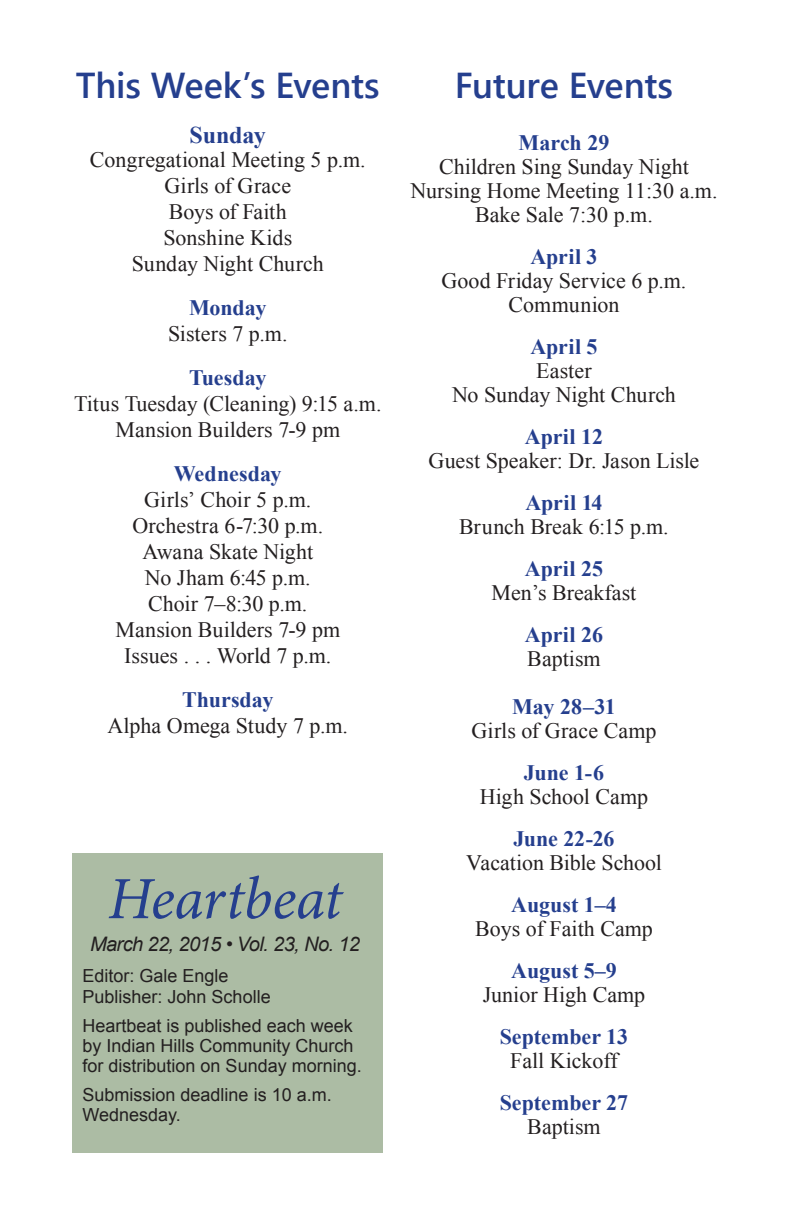
<style>
.page{position:relative;width:792px;height:1224px;background:#fff}
.page>*{position:absolute;margin:0;border:0;box-sizing:border-box;transform-origin:0 0}
.t1{font:italic 60px "Minion Pro";letter-spacing:-.01em;color:#253f8e}
.t2{font:36px "Webly Sleek UI Semibold";letter-spacing:-.005em;color:#253f8e}
.t3{font:700 24px "Times New Roman";letter-spacing:-.01em;color:#253f8e}
.t4{font:22px "Times New Roman";color:#231f20}
.t5{font:700 22px "Times New Roman";color:#253f8e}
.t6{font:italic 20px "Arial";letter-spacing:-.03em;color:#231f20}
.t7{font:18px/20px "Arial";color:#231f20}
</style>
<div class="page">
<div style="left:72px;top:854px;width:312px;height:299px;background:#acbca4"></div>
<p class="t2" style="left:76px;top:58px;width:305px">This Week’s Events</p>
<p class="t3" style="left:190px;top:119px;width:78px">Sunday</p>
<p class="t4" style="left:90px;top:145px;width:277px">Congregational Meeting 5 p.m.</p>
<p class="t4" style="left:164px;top:171px;width:128px">Girls of Grace</p>
<p class="t4" style="left:169px;top:197px;width:119px">Boys of Faith</p>
<p class="t4" style="left:163px;top:223px;width:130px">Sonshine Kids</p>
<p class="t4" style="left:132px;top:249px;width:193px">Sunday Night Church</p>
<p class="t5" style="left:189px;top:293px;width:79px">Monday</p>
<p class="t4" style="left:168px;top:319px;width:121px">Sisters 7 p.m.</p>
<p class="t5" style="left:189px;top:363px;width:79px">Tuesday</p>
<p class="t4" style="left:74px;top:389px;width:309px">Titus Tuesday (Cleaning) 9:15 a.m.</p>
<p class="t4" style="left:115px;top:415px;width:226px">Mansion Builders 7-9 pm</p>
<p class="t5" style="left:174px;top:459px;width:109px">Wednesday</p>
<p class="t4" style="left:144px;top:485px;width:169px">Girls’ Choir 5 p.m.</p>
<p class="t4" style="left:132px;top:511px;width:192px">Orchestra 6-7:30 p.m.</p>
<p class="t4" style="left:142px;top:537px;width:172px">Awana Skate Night</p>
<p class="t4" style="left:145px;top:563px;width:168px">No Jham 6:45 p.m.</p>
<p class="t4" style="left:148px;top:589px;width:161px">Choir 7–8:30 p.m.</p>
<p class="t4" style="left:115px;top:615px;width:226px">Mansion Builders 7-9 pm</p>
<p class="t4" style="left:124px;top:641px;width:209px">Issues . . . World 7 p.m.</p>
<p class="t5" style="left:182px;top:685px;width:93px">Thursday</p>
<p class="t4" style="left:107px;top:711px;width:242px">Alpha Omega Study 7 p.m.</p>
<p class="t1" style="left:108px;top:858px;width:236px">Heartbeat</p>
<p class="t6" style="left:90px;top:933px;width:272px">March 22, 2015 • Vol. 23, No. 12</p>
<p class="t7" style="left:83px;top:966px;width:148px">Editor: Gale Engle</p>
<p class="t7" style="left:83px;top:987px;width:190px">Publisher: John Scholle</p>
<p class="t7" style="left:83px;top:1016px;width:281px">Heartbeat is published each week by Indian Hills Community Church for distribution on Sunday morning.</p>
<p class="t7" style="left:83px;top:1085px;width:251px">Submission deadline is 10 a.m.<br>Wednesday.</p>
<p class="t2" style="left:455px;top:58px;width:220px">Future Events</p>
<p class="t5" style="left:519px;top:128px;width:92px">March 29</p>
<p class="t4" style="left:439px;top:152px;width:251px">Children Sing Sunday Night</p>
<p class="t4" style="left:410px;top:176px;width:309px">Nursing Home Meeting 11:30 a.m.</p>
<p class="t4" style="left:475px;top:200px;width:179px">Bake Sale 7:30 p.m.</p>
<p class="t5" style="left:530px;top:242px;width:69px">April 3</p>
<p class="t4" style="left:442px;top:266px;width:246px">Good Friday Service 6 p.m.</p>
<p class="t4" style="left:509px;top:290px;width:112px">Communion</p>
<p class="t5" style="left:530px;top:332px;width:69px">April 5</p>
<p class="t4" style="left:536px;top:356px;width:57px">Easter</p>
<p class="t4" style="left:452px;top:380px;width:225px">No Sunday Night Church</p>
<p class="t5" style="left:525px;top:422px;width:80px">April 12</p>
<p class="t4" style="left:429px;top:446px;width:272px">Guest Speaker: Dr. Jason Lisle</p>
<p class="t5" style="left:525px;top:488px;width:79px">April 14</p>
<p class="t4" style="left:459px;top:512px;width:211px">Brunch Break 6:15 p.m.</p>
<p class="t5" style="left:525px;top:554px;width:80px">April 25</p>
<p class="t4" style="left:492px;top:578px;width:146px">Men’s Breakfast</p>
<p class="t5" style="left:525px;top:620px;width:80px">April 26</p>
<p class="t4" style="left:527px;top:644px;width:75px">Baptism</p>
<p class="t5" style="left:512px;top:692px;width:105px">May 28–31</p>
<p class="t4" style="left:471px;top:716px;width:187px">Girls of Grace Camp</p>
<p class="t5" style="left:524px;top:758px;width:82px">June 1-6</p>
<p class="t4" style="left:480px;top:782px;width:170px">High School Camp</p>
<p class="t5" style="left:513px;top:824px;width:103px">June 22-26</p>
<p class="t4" style="left:466px;top:848px;width:197px">Vacation Bible School</p>
<p class="t5" style="left:511px;top:890px;width:107px">August 1–4</p>
<p class="t4" style="left:475px;top:914px;width:179px">Boys of Faith Camp</p>
<p class="t5" style="left:511px;top:956px;width:107px">August 5–9</p>
<p class="t4" style="left:483px;top:980px;width:164px">Junior High Camp</p>
<p class="t5" style="left:500px;top:1022px;width:130px">September 13</p>
<p class="t4" style="left:510px;top:1046px;width:109px">Fall Kickoff</p>
<p class="t5" style="left:500px;top:1088px;width:130px">September 27</p>
<p class="t4" style="left:527px;top:1112px;width:75px">Baptism</p>
</div>
